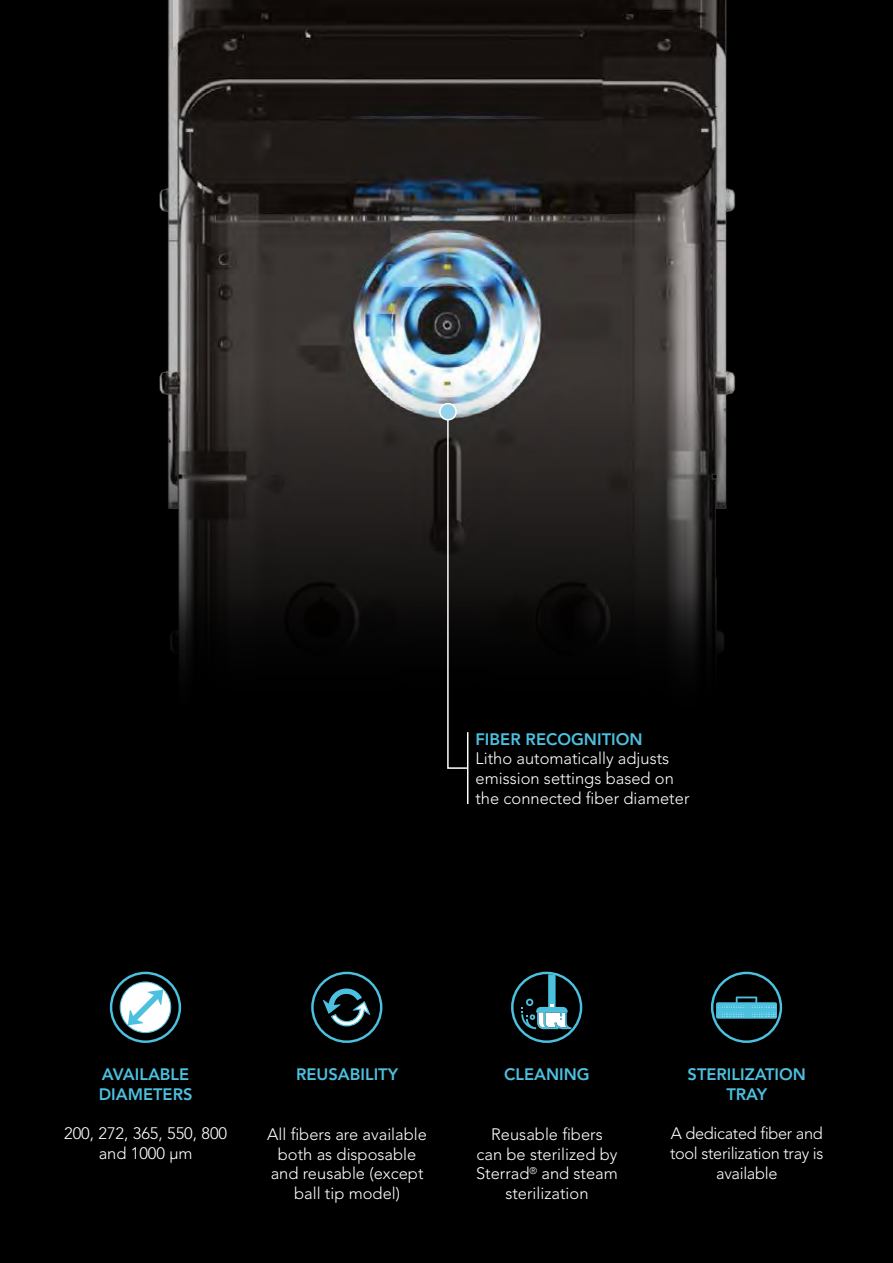
<style>
.page{position:relative;width:893px;height:1263px;background:#000}
.page>*{position:absolute;margin:0;border:0;box-sizing:border-box;transform-origin:0 0}
.t1{font:300 16.5px/19.8px "Avenir LT Std";color:#fff;text-align:center}
.t2{font:800 16.5px/19.8px "Avenir LT Std";color:#4cc0df}
.t3{font:300 16.5px/19.8px "Avenir LT Std";letter-spacing:-.02em;color:#fff;text-align:center}
</style>
<div class="page">
<svg style="left:159px;top:0;width:577px;height:791px"></svg>
<svg style="left:438px;top:402px;width:31px;height:368px"></svg>
<hr style="left:467px;top:732px;width:1px;height:72px;background:#fff">
<div style="left:110px;top:972px;width:71px;height:71px;border:2px solid #4cc0df;border-radius:50%"></div>
<svg style="left:120px;top:981px;width:51px;height:52px"></svg>
<div style="left:311px;top:972px;width:71px;height:71px;border:2px solid #4cc0df;border-radius:50%"></div>
<svg style="left:323px;top:988px;width:47px;height:38px"></svg>
<div style="left:511px;top:972px;width:71px;height:71px;border:2px solid #4cc0df;border-radius:50%"></div>
<svg style="left:521px;top:974px;width:50px;height:55px"></svg>
<div style="left:711px;top:972px;width:71px;height:71px;border:2px solid #4cc0df;border-radius:50%"></div>
<svg style="left:717px;top:996px;width:59px;height:20px"></svg>
<div style="left:716px;top:1003px;width:60px;height:15px;border:1px solid #4cc0df"></div>
<p class="t2" style="left:475px;top:729px;width:169px">FIBER RECOGNITION</p>
<p class="t1" style="left:475px;top:749px;width:215px;text-align:left">Litho automatically adjusts emission settings based on the connected fiber diameter</p>
<p class="t2" style="left:99px;top:1064px;width:95px">AVAILABLE<br>DIAMETERS</p>
<p class="t1" style="left:64px;top:1124px;width:165px">200, 272, 365, 550, 800 and 1000 µm</p>
<p class="t2" style="left:296px;top:1065px;width:104px">REUSABILITY</p>
<p class="t1" style="left:267px;top:1124px;width:161px">All fibers are available both as disposable and reusable (except ball tip model)</p>
<p class="t2" style="left:504px;top:1065px;width:87px">CLEANING</p>
<p class="t1" style="left:476px;top:1124px;width:143px">Reusable fibers<br>can be sterilized by<br>Sterrad<sup>®</sup> and steam sterilization</p>
<p class="t2" style="left:687px;top:1064px;width:120px;text-align:center">STERILIZATION<br>TRAY</p>
<p class="t3" style="left:670px;top:1124px;width:155px">A dedicated fiber and tool sterilization tray is available</p>
</div>
